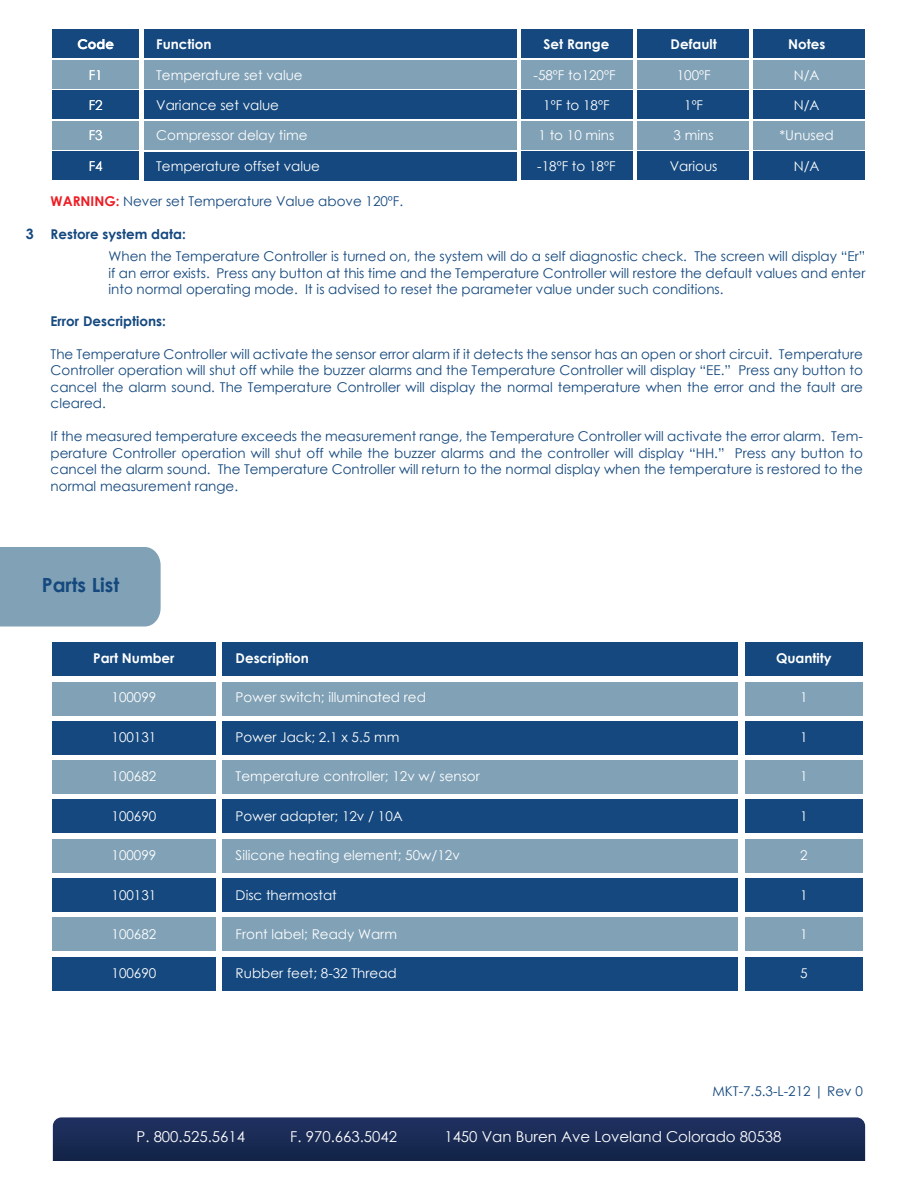
<style>
.page{position:relative;width:918px;height:1188px;background:#fff}
.page>*{position:absolute;margin:0;border:0;box-sizing:border-box;transform-origin:0 0}
.t1{font:700 19.5px "Century Gothic";color:#14487e}
.t2{font:15px "Century Gothic";color:#fff}
.t3{font:13.5px/16.5px "Century Gothic";color:#14487e}
.t4{font:13.5px "Century Gothic";color:#fff}
.t5{font:700 13.5px "Century Gothic";color:#fff}
.t6{font:700 13.5px "Century Gothic";color:#14487e}
.s1{font-weight:700;color:#ed1d24}
.s2{font-weight:700;font-size:14.25px}
.s3{font-weight:700}
</style>
<div class="page">
<div style="left:0;top:547px;width:161px;height:80px;background:#80a1b6"></div>
<svg style="left:53px;top:1117px;width:812px;height:44px;background:#1b2c56"></svg>
<div style="left:52px;top:642px;width:164px;height:34px;background:#14487e"></div>
<div style="left:52px;top:682px;width:164px;height:33px;background:#80a1b6"></div>
<div style="left:52px;top:721px;width:164px;height:34px;background:#14487e"></div>
<div style="left:52px;top:760px;width:164px;height:34px;background:#80a1b6"></div>
<div style="left:52px;top:800px;width:164px;height:33px;background:#14487e"></div>
<div style="left:52px;top:839px;width:164px;height:34px;background:#80a1b6"></div>
<div style="left:52px;top:878px;width:164px;height:34px;background:#14487e"></div>
<div style="left:52px;top:917px;width:164px;height:34px;background:#80a1b6"></div>
<div style="left:52px;top:957px;width:164px;height:34px;background:#14487e"></div>
<div style="left:222px;top:642px;width:516px;height:34px;background:#14487e"></div>
<div style="left:222px;top:682px;width:516px;height:33px;background:#80a1b6"></div>
<div style="left:222px;top:721px;width:516px;height:34px;background:#14487e"></div>
<div style="left:222px;top:760px;width:516px;height:34px;background:#80a1b6"></div>
<div style="left:222px;top:800px;width:516px;height:33px;background:#14487e"></div>
<div style="left:222px;top:839px;width:516px;height:34px;background:#80a1b6"></div>
<div style="left:222px;top:878px;width:516px;height:34px;background:#14487e"></div>
<div style="left:222px;top:917px;width:516px;height:34px;background:#80a1b6"></div>
<div style="left:222px;top:957px;width:516px;height:34px;background:#14487e"></div>
<div style="left:745px;top:642px;width:118px;height:34px;background:#14487e"></div>
<div style="left:745px;top:682px;width:118px;height:33px;background:#80a1b6"></div>
<div style="left:745px;top:721px;width:118px;height:34px;background:#14487e"></div>
<div style="left:745px;top:760px;width:118px;height:34px;background:#80a1b6"></div>
<div style="left:745px;top:800px;width:118px;height:33px;background:#14487e"></div>
<div style="left:745px;top:839px;width:118px;height:34px;background:#80a1b6"></div>
<div style="left:745px;top:878px;width:118px;height:34px;background:#14487e"></div>
<div style="left:745px;top:917px;width:118px;height:34px;background:#80a1b6"></div>
<div style="left:745px;top:957px;width:118px;height:34px;background:#14487e"></div>
<div style="left:52px;top:29px;width:87px;height:29px;background:#14487e"></div>
<div style="left:52px;top:60px;width:87px;height:28px;background:#80a1b6"></div>
<div style="left:52px;top:91px;width:87px;height:28px;background:#14487e"></div>
<div style="left:52px;top:121px;width:87px;height:28px;background:#80a1b6"></div>
<div style="left:52px;top:152px;width:87px;height:28px;background:#14487e"></div>
<div style="left:144px;top:29px;width:373px;height:28px;background:#14487e"></div>
<div style="left:144px;top:60px;width:373px;height:28px;background:#80a1b6"></div>
<div style="left:144px;top:91px;width:373px;height:28px;background:#14487e"></div>
<div style="left:144px;top:121px;width:373px;height:28px;background:#80a1b6"></div>
<div style="left:144px;top:152px;width:373px;height:28px;background:#14487e"></div>
<div style="left:521px;top:29px;width:111px;height:29px;background:#14487e"></div>
<div style="left:521px;top:60px;width:111px;height:28px;background:#80a1b6"></div>
<div style="left:521px;top:91px;width:111px;height:28px;background:#14487e"></div>
<div style="left:521px;top:121px;width:111px;height:28px;background:#80a1b6"></div>
<div style="left:521px;top:152px;width:111px;height:28px;background:#14487e"></div>
<div style="left:637px;top:29px;width:112px;height:29px;background:#14487e"></div>
<div style="left:637px;top:60px;width:112px;height:28px;background:#80a1b6"></div>
<div style="left:637px;top:91px;width:112px;height:28px;background:#14487e"></div>
<div style="left:637px;top:121px;width:112px;height:28px;background:#80a1b6"></div>
<div style="left:637px;top:152px;width:112px;height:28px;background:#14487e"></div>
<div style="left:753px;top:29px;width:112px;height:29px;background:#14487e"></div>
<div style="left:753px;top:60px;width:112px;height:28px;background:#80a1b6"></div>
<div style="left:753px;top:91px;width:112px;height:28px;background:#14487e"></div>
<div style="left:753px;top:121px;width:112px;height:28px;background:#80a1b6"></div>
<div style="left:753px;top:152px;width:112px;height:28px;background:#14487e"></div>
<p class="t5" style="left:77px;top:34px;width:38px">Code</p>
<p class="t4" style="left:89px;top:65px;width:16px">F1</p>
<p class="t4" style="left:89px;top:96px;width:16px">F2</p>
<p class="t4" style="left:89px;top:126px;width:16px">F3</p>
<p class="t4" style="left:89px;top:157px;width:16px">F4</p>
<p class="t5" style="left:156px;top:34px;width:57px">Function</p>
<p class="t4" style="left:156px;top:65px;width:148px">Temperature set value</p>
<p class="t4" style="left:156px;top:96px;width:124px">Variance set value</p>
<p class="t4" style="left:156px;top:126px;width:153px">Compressor delay time</p>
<p class="t4" style="left:156px;top:157px;width:165px">Temperature offset value</p>
<p class="t5" style="left:544px;top:34px;width:67px">Set Range</p>
<p class="t4" style="left:534px;top:65px;width:84px">-58ºF to120ºF</p>
<p class="t4" style="left:543px;top:96px;width:68px">1ºF to 18ºF</p>
<p class="t4" style="left:539px;top:126px;width:77px">1 to 10 mins</p>
<p class="t4" style="left:537px;top:157px;width:80px">-18ºF to 18ºF</p>
<p class="t5" style="left:671px;top:34px;width:48px">Default</p>
<p class="t4" style="left:677px;top:65px;width:35px">100ºF</p>
<p class="t4" style="left:684px;top:96px;width:21px">1ºF</p>
<p class="t4" style="left:674px;top:126px;width:42px">3 mins</p>
<p class="t4" style="left:670px;top:157px;width:49px">Various</p>
<p class="t5" style="left:788px;top:34px;width:39px">Notes</p>
<p class="t4" style="left:794px;top:65px;width:27px">N/A</p>
<p class="t4" style="left:794px;top:96px;width:27px">N/A</p>
<p class="t4" style="left:780px;top:126px;width:56px">*Unused</p>
<p class="t4" style="left:794px;top:157px;width:27px">N/A</p>
<p class="t3" style="left:51px;top:193px;width:354px"><span class="s1">WARNING:</span> Never set Temperature Value above 120ºF.</p>
<p class="t3" style="left:109px;top:223px;width:758px;line-height:22px;text-indent:-83px"><span class="s2">3</span> <span class="s3">Restore system data:<br></span>When the Temperature Controller is turned on, the system will do a self diagnostic check. The screen will display “Er”</p>
<p class="t3" style="left:109px;top:265px;width:758px">if an error exists. Press any button at this time and the Temperature Controller will restore the default values and enter into normal operating mode. It is advised to reset the parameter value under such conditions.</p>
<p class="t6" style="left:51px;top:311px;width:117px">Error Descriptions:</p>
<p class="t3" style="left:51px;top:346px;width:814px;text-align:justify">The Temperature Controller will activate the sensor error alarm if it detects the sensor has an open or short circuit. Temperature Controller operation will shut off while the buzzer alarms and the Temperature Controller will display “EE.” Press any button to cancel the alarm sound. The Temperature Controller will display the normal temperature when the error and the fault are cleared.</p>
<p class="t3" style="left:51px;top:428px;width:814px;text-align:justify">If the measured temperature exceeds the measurement range, the Temperature Controller will activate the error alarm. Tem&shy;perature Controller operation will shut off while the buzzer alarms and the controller will display “HH.” Press any button to cancel the alarm sound. The Temperature Controller will return to the normal display when the temperature is restored to the normal measurement range.</p>
<h1 class="t1" style="left:42px;top:570px;width:79px">Parts List</h1>
<p class="t5" style="left:93px;top:648px;width:83px">Part Number</p>
<p class="t4" style="left:112px;top:688px;width:46px">100099</p>
<p class="t4" style="left:112px;top:728px;width:46px">100131</p>
<p class="t4" style="left:112px;top:767px;width:46px">100682</p>
<p class="t4" style="left:112px;top:806px;width:46px">100690</p>
<p class="t4" style="left:112px;top:846px;width:46px">100099</p>
<p class="t4" style="left:112px;top:885px;width:46px">100131</p>
<p class="t4" style="left:112px;top:925px;width:46px">100682</p>
<p class="t4" style="left:112px;top:964px;width:46px">100690</p>
<p class="t5" style="left:236px;top:648px;width:75px">Description</p>
<p class="t4" style="left:236px;top:688px;width:192px">Power switch; illuminated red</p>
<p class="t4" style="left:236px;top:728px;width:165px">Power Jack; 2.1 x 5.5 mm</p>
<p class="t4" style="left:236px;top:767px;width:246px">Temperature controller; 12v w/ sensor</p>
<p class="t4" style="left:236px;top:806px;width:169px">Power adapter; 12v / 10A</p>
<p class="t4" style="left:236px;top:846px;width:226px">Silicone heating element; 50w/12v</p>
<p class="t4" style="left:236px;top:885px;width:103px">Disc thermostat</p>
<p class="t4" style="left:236px;top:925px;width:163px">Front label; Ready Warm</p>
<p class="t4" style="left:236px;top:964px;width:163px">Rubber feet; 8-32 Thread</p>
<p class="t5" style="left:776px;top:648px;width:57px">Quantity</p>
<p class="t4" style="left:800px;top:688px;width:9px">1</p>
<p class="t4" style="left:800px;top:728px;width:9px">1</p>
<p class="t4" style="left:800px;top:767px;width:9px">1</p>
<p class="t4" style="left:800px;top:806px;width:9px">1</p>
<p class="t4" style="left:800px;top:846px;width:9px">2</p>
<p class="t4" style="left:800px;top:885px;width:9px">1</p>
<p class="t4" style="left:800px;top:925px;width:9px">1</p>
<p class="t4" style="left:800px;top:964px;width:9px">5</p>
<p class="t3" style="left:713px;top:1082px;width:152px">MKT-7.5.3-L-212 | Rev 0</p>
<p class="t2" style="left:136px;top:1126px;width:110px">P. 800.525.5614</p>
<p class="t2" style="left:290px;top:1126px;width:108px">F. 970.663.5042</p>
<p class="t2" style="left:444px;top:1126px;width:339px">1450 Van Buren Ave Loveland Colorado 80538</p>
</div>
